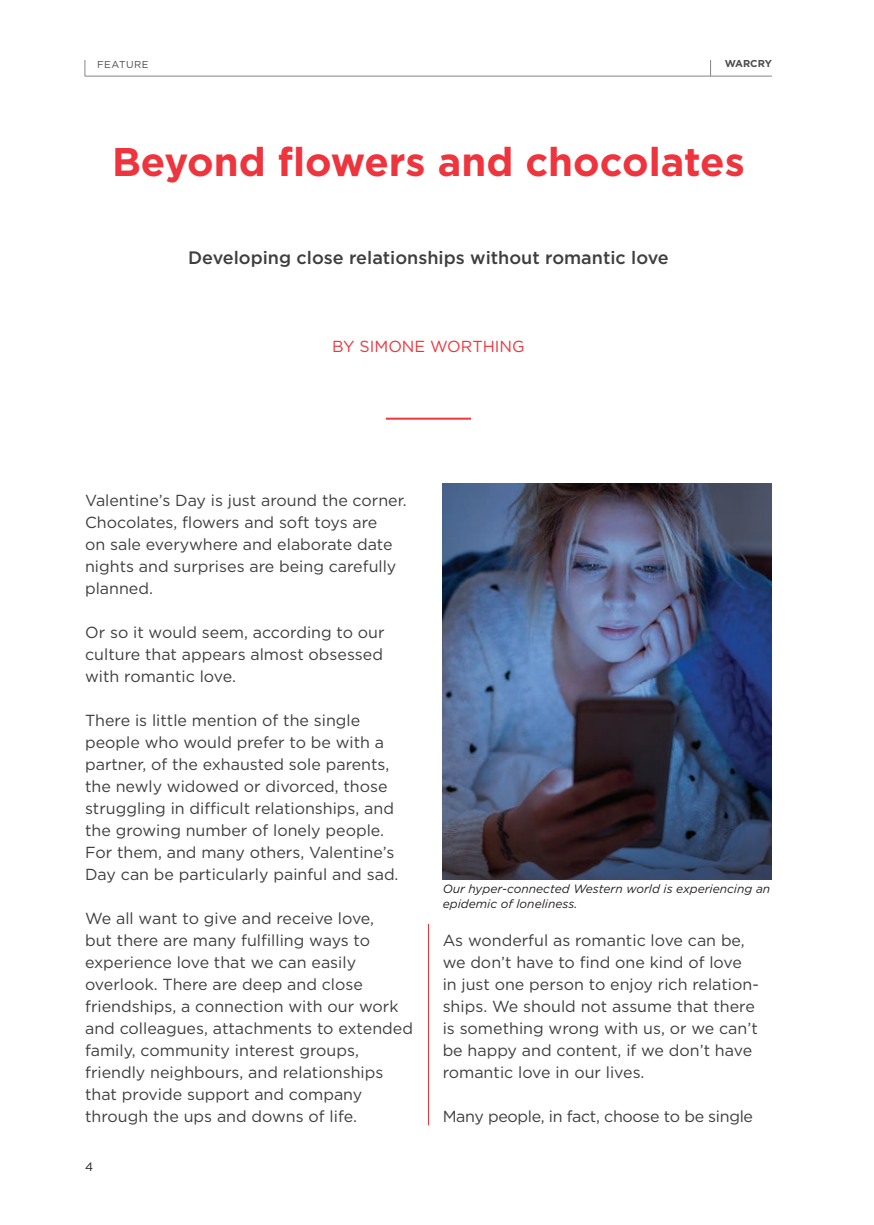
<style>
.page{position:relative;width:874px;height:1225px;background:#fff}
.page>*{position:absolute;margin:0;border:0;box-sizing:border-box;transform-origin:0 0}
.Main_Heading_-_Re{font:700 40px "Gotham";color:#ee343d}
.Sub-Heading_-_Gre{font:500 18px "Gotham";color:#3e3e3f}
.Body{font:16px/22px "Gotham";color:#3e3e3f}
.Body-2{font:16px "Gotham";letter-spacing:-.02em;color:#3e3e3f}
.By-Line{font:16px "Gotham";color:#ee343d}
.Image_Caption{font:italic 12px/14.4px "Gotham";color:#231f20}
.page_name{font:12px "Gotham";color:#231f20}
.Page_name_-_Left{font:10px "Gotham";letter-spacing:.05em;color:#4b4c4d}
.t1{font:700 10px "Gotham";color:#4b4c4d}
</style>
<div class="page">
<hr style="left:85px;top:76px;width:686px;height:1px;background:#838588">
<svg style="left:84px;top:60px;width:1px;height:16px"></svg>
<hr style="left:386px;top:418px;width:85px;height:2px;background:#ee343d">
<hr style="left:428px;top:924px;width:1px;height:201px;background:#ee343d">
<img style="left:442px;top:484px;width:329px;height:396px">
<p class="Page_name_-_Left" style="left:97px;top:58px;width:53px">FEATURE</p>
<p class="t1" style="left:724px;top:58px;width:48px">WARCRY</p>
<p class="Main_Heading_-_Re" style="left:112px;top:138px;width:634px">Beyond flowers and chocolates</p>
<p class="Sub-Heading_-_Gre" style="left:188px;top:245px;width:482px">Developing close relationships without romantic love</p>
<p class="By-Line" style="left:332px;top:336px;width:194px">BY SIMONE WORTHING</p>
<p class="Body" style="left:85px;top:489px;width:323px">Valentine’s Day is just around the corner.<br>Chocolates, flowers and soft toys are<br>on sale everywhere and elaborate date nights and surprises are being carefully planned.</p>
<p class="Body" style="left:85px;top:621px;width:301px;text-align:justify">Or so it would seem, according to our culture that appears almost obsessed with romantic love.</p>
<p class="Body" style="left:85px;top:709px;width:315px">There is little mention of the single people who would prefer to be with a partner, of the exhausted sole parents, the newly widowed or divorced, those struggling in difficult relationships, and the growing number of lonely people.<br>For them, and many others, Valentine’s Day can be particularly painful and sad.</p>
<p class="Body" style="left:85px;top:907px;width:329px">We all want to give and receive love,<br>but there are many fulfilling ways to experience love that we can easily overlook. There are deep and close friendships, a connection with our work and colleagues, attachments to extended family, community interest groups, friendly neighbours, and relationships that provide support and company through the ups and downs of life.</p>
<p class="page_name" style="left:85px;top:1159px;width:10px">4</p>
<p class="Image_Caption" style="left:442px;top:881px;width:329px">Our hyper-connected Western world is experiencing an epidemic of loneliness.</p>
<p class="Body" style="left:442px;top:929px;width:317px">As wonderful as romantic love can be, we don’t have to find one kind of love in just one person to enjoy rich relation&shy;ships. We should not assume that there is something wrong with us, or we can’t be happy and content, if we don’t have romantic love in our lives.</p>
<p class="Body-2" style="left:442px;top:1106px;width:312px">Many people, in fact, choose to be single</p>
</div>
